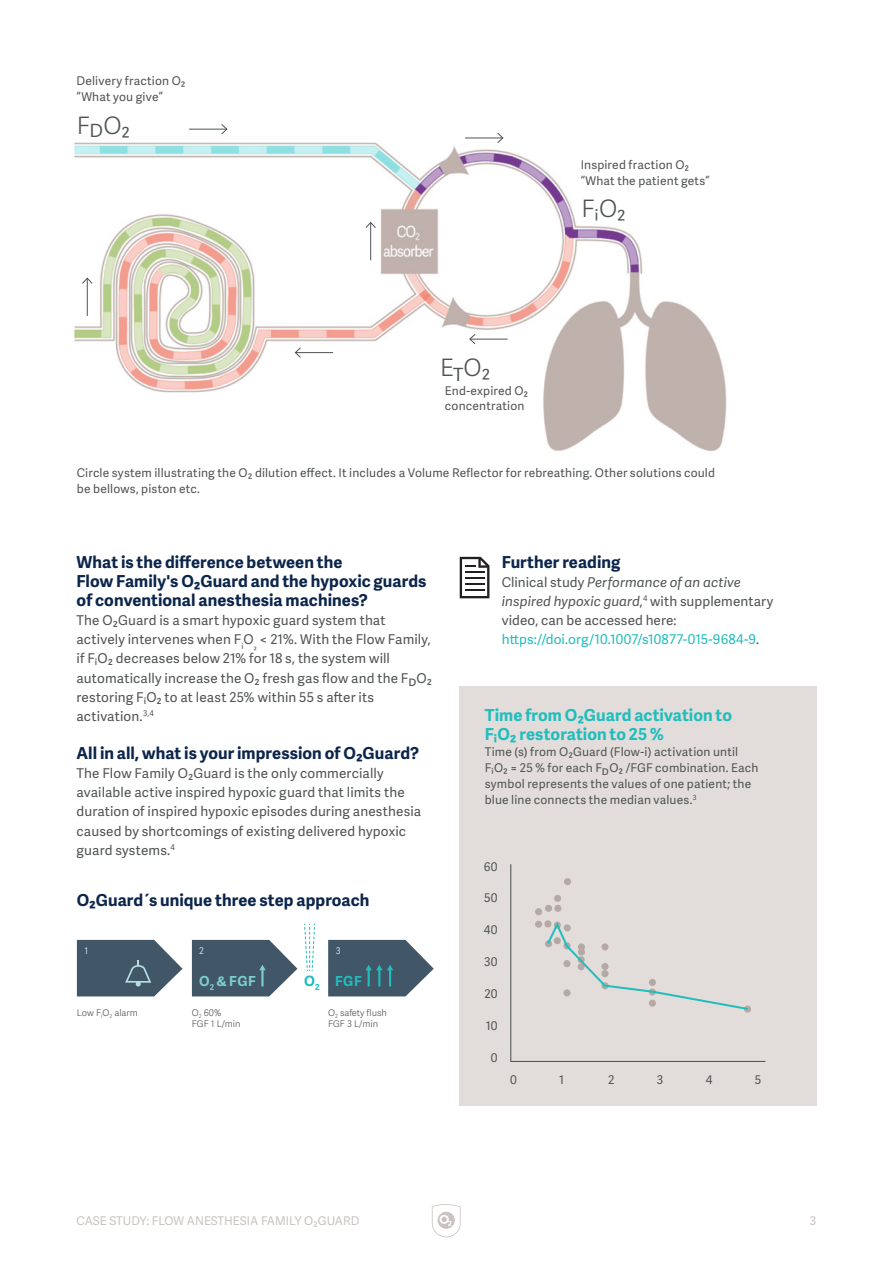
<style>
.page{position:relative;width:893px;height:1263px;background:#fff}
.page>*{position:absolute;margin:0;border:0;box-sizing:border-box;transform-origin:0 0}
.A4_USL_Preamble_Adel{font:300 24px "Adelle Sans";letter-spacing:-.005em;color:#505353}
.A4_USL_Sub-heading_B{font:700 16.5px/19.2px "Adelle Sans";letter-spacing:.005em;color:#0c254b}
.A4_USL_Sub-heading_B-2{font:700 16.5px/19.2px "Adelle Sans";letter-spacing:.005em;color:#21bdbd}
.t1{font:700 14.25px "Adelle Sans";color:#21bdbd}
.t2{font:700 13.8px "Adelle Sans";color:#7bcdce}
.t3{font:700 13.8px "Adelle Sans";color:#21bdbd}
.A4_USL_Body_copy_Ade{font:13.5px/19.2px "Adelle Sans";letter-spacing:.01em;color:#505353}
.A4_USL_Caption_Adell{font:12px/15.9px "Adelle Sans";letter-spacing:.015em;color:#505353}
.t4{font:12px "Adelle Sans";color:#cac2bf}
.A4_USL_Caption_right{font:12px "Adelle Sans";letter-spacing:.02em;color:#505353}
.t5{font:300 9.15px/11.1px "Adelle Sans";color:#505353}
.t6{font:300 9.15px "Adelle Sans";color:#fff}
.s1{font-style:italic}
.s2{color:#21bdbd}
</style>
<div class="page">
<svg style="left:432px;top:1204px;width:29px;height:33px"></svg>
<img style="left:74px;top:128px;width:653px;height:323px">
<hr style="left:470px;top:339px;width:38px;height:1px;background:#505353">
<svg style="left:469px;top:333px;width:7px;height:12px"></svg>
<hr style="left:295px;top:352px;width:38px;height:1px;background:#505353">
<svg style="left:294px;top:347px;width:8px;height:11px"></svg>
<hr style="left:465px;top:138px;width:38px;height:1px;background:#505353">
<svg style="left:497px;top:132px;width:7px;height:12px"></svg>
<hr style="left:189px;top:129px;width:38px;height:1px;background:#505353">
<svg style="left:221px;top:124px;width:7px;height:11px"></svg>
<hr style="left:370px;top:222px;width:1px;height:38px;background:#505353">
<svg style="left:365px;top:221px;width:12px;height:8px"></svg>
<hr style="left:87px;top:278px;width:1px;height:38px;background:#505353">
<svg style="left:81px;top:277px;width:12px;height:7px"></svg>
<svg style="left:304px;top:924px;width:11px;height:47px"></svg>
<svg style="left:77px;top:940px;width:105px;height:56px;background:#5c6e7c"></svg>
<svg style="left:192px;top:940px;width:105px;height:56px;background:#5a6c7a"></svg>
<svg style="left:328px;top:940px;width:106px;height:56px;background:#5a6f7d"></svg>
<svg style="left:460px;top:557px;width:29px;height:41px"></svg>
<div style="left:459px;top:686px;width:357px;height:419px;background:#e2ddda"></div>
<svg style="left:510px;top:864px;width:256px;height:198px"></svg>
<div style="left:535px;top:908px;width:7px;height:7px;background:#b5a9a5;border-radius:50%"></div>
<div style="left:545px;top:905px;width:7px;height:7px;background:#b5a9a5;border-radius:50%"></div>
<div style="left:554px;top:905px;width:7px;height:7px;background:#b5a9a5;border-radius:50%"></div>
<div style="left:554px;top:895px;width:7px;height:7px;background:#b5a9a5;border-radius:50%"></div>
<div style="left:564px;top:878px;width:7px;height:7px;background:#b5a9a5;border-radius:50%"></div>
<div style="left:535px;top:921px;width:7px;height:7px;background:#b5a9a5;border-radius:50%"></div>
<div style="left:744px;top:1005px;width:7px;height:8px;background:#b5a9a5;border-radius:50%"></div>
<svg style="left:545px;top:920px;width:205px;height:91px"></svg>
<p class="A4_USL_Caption_Adell" style="left:77px;top:73px;width:111px">Delivery fraction O₂</p>
<p class="A4_USL_Caption_Adell" style="left:77px;top:89px;width:88px">“What you give”</p>
<p class="A4_USL_Preamble_Adel" style="left:77px;top:108px;width:55px">FDO₂</p>
<p class="A4_USL_Caption_Adell" style="left:581px;top:157px;width:110px">Inspired fraction O₂</p>
<p class="A4_USL_Caption_Adell" style="left:581px;top:173px;width:130px">“What the patient gets”</p>
<p class="A4_USL_Preamble_Adel" style="left:582px;top:191px;width:45px">FiO₂</p>
<p class="A4_USL_Preamble_Adel" style="left:440px;top:351px;width:51px">ETO₂</p>
<p class="A4_USL_Caption_Adell" style="left:445px;top:382px;width:85px">End-expired O₂ concentration</p>
<p class="A4_USL_Caption_Adell" style="left:77px;top:465px;width:640px">Circle system illustrating the O₂ dilution effect. It includes a Volume Reflector for rebreathing. Other solutions could be bellows, piston etc.</p>
<p class="A4_USL_Sub-heading_B" style="left:77px;top:551px;width:351px">What is the difference between the<br>Flow Family's O₂Guard and the hypoxic guards of conventional anesthesia machines?</p>
<p class="A4_USL_Body_copy_Ade" style="left:77px;top:610px;width:357px">The O₂Guard is a smart hypoxic guard system that actively intervenes when F<sub>i</sub>O<sub>₂</sub> &lt; 21%. With the Flow Family, if FiO₂ decreases below 21% for 18 s, the system will automatically increase the O₂ fresh gas flow and the FDO₂ restoring FiO₂ to at least 25% within 55 s after its activation.<sup>3,4</sup></p>
<p class="A4_USL_Sub-heading_B" style="left:77px;top:743px;width:344px">All in all, what is your impression of O₂Guard?</p>
<p class="A4_USL_Body_copy_Ade" style="left:77px;top:763px;width:346px">The Flow Family O₂Guard is the only commercially available active inspired hypoxic guard that limits the duration of inspired hypoxic episodes during anesthesia caused by shortcomings of existing delivered hypoxic guard systems.<sup>4</sup></p>
<p class="A4_USL_Sub-heading_B" style="left:77px;top:890px;width:294px">O₂Guard´s unique three step approach</p>
<p class="t6" style="left:84px;top:945px;width:5px">1</p>
<p class="t6" style="left:199px;top:945px;width:6px">2</p>
<p class="t6" style="left:336px;top:945px;width:6px">3</p>
<p class="t3" style="left:335px;top:971px;width:28px">FGF</p>
<p class="t1" style="left:304px;top:971px;width:17px">O<sub>2</sub></p>
<p class="t2" style="left:199px;top:971px;width:58px">O<sub>2</sub> &amp; FGF</p>
<p class="t5" style="left:77px;top:1007px;width:62px">Low F<sub>I</sub>O<sub>2</sub> alarm</p>
<p class="t5" style="left:192px;top:1007px;width:50px">O<sub>2</sub> 60%<br>FGF 1 L/min</p>
<p class="t5" style="left:328px;top:1007px;width:60px">O<sub>2</sub> safety flush<br>FGF 3 L/min</p>
<p class="A4_USL_Sub-heading_B" style="left:502px;top:551px;width:120px">Further reading</p>
<p class="A4_USL_Body_copy_Ade" style="left:502px;top:572px;width:273px">Clinical study <span class="s1">Performance of an active inspired hypoxic guard</span>,<sup>4</sup> with supplementary video, can be accessed here: <span class="s2">https://doi.org/10.1007/s10877-015-9684-9</span>.</p>
<p class="A4_USL_Sub-heading_B-2" style="left:485px;top:705px;width:249px">Time from O₂Guard activation to<br>FiO₂ restoration to 25 %</p>
<p class="A4_USL_Caption_Adell" style="left:485px;top:743px;width:275px">Time (s) from O₂Guard (Flow-i) activation until FiO₂ = 25 % for each FDO₂ /FGF combination. Each symbol represents the values of one patient; the blue line connects the median values.<sup>3</sup></p>
<p class="A4_USL_Caption_right" style="left:484px;top:858px;width:15px">60</p>
<p class="A4_USL_Caption_right" style="left:484px;top:890px;width:15px">50</p>
<p class="A4_USL_Caption_right" style="left:484px;top:921px;width:15px">40</p>
<p class="A4_USL_Caption_right" style="left:484px;top:953px;width:15px">30</p>
<p class="A4_USL_Caption_right" style="left:484px;top:985px;width:15px">20</p>
<p class="A4_USL_Caption_right" style="left:486px;top:1017px;width:13px">10</p>
<p class="A4_USL_Caption_right" style="left:491px;top:1049px;width:8px">0</p>
<p class="A4_USL_Caption_Adell" style="left:510px;top:1071px;width:8px">0</p>
<p class="A4_USL_Caption_Adell" style="left:559px;top:1071px;width:6px">1</p>
<p class="A4_USL_Caption_Adell" style="left:608px;top:1071px;width:8px">2</p>
<p class="A4_USL_Caption_Adell" style="left:657px;top:1071px;width:8px">3</p>
<p class="A4_USL_Caption_Adell" style="left:706px;top:1071px;width:8px">4</p>
<p class="A4_USL_Caption_Adell" style="left:755px;top:1071px;width:8px">5</p>
<p class="t4" style="left:77px;top:1212px;width:284px">CASE STUDY: FLOW ANESTHESIA FAMILY O₂GUARD</p>
<p class="t4" style="left:810px;top:1212px;width:8px">3</p>
</div>
